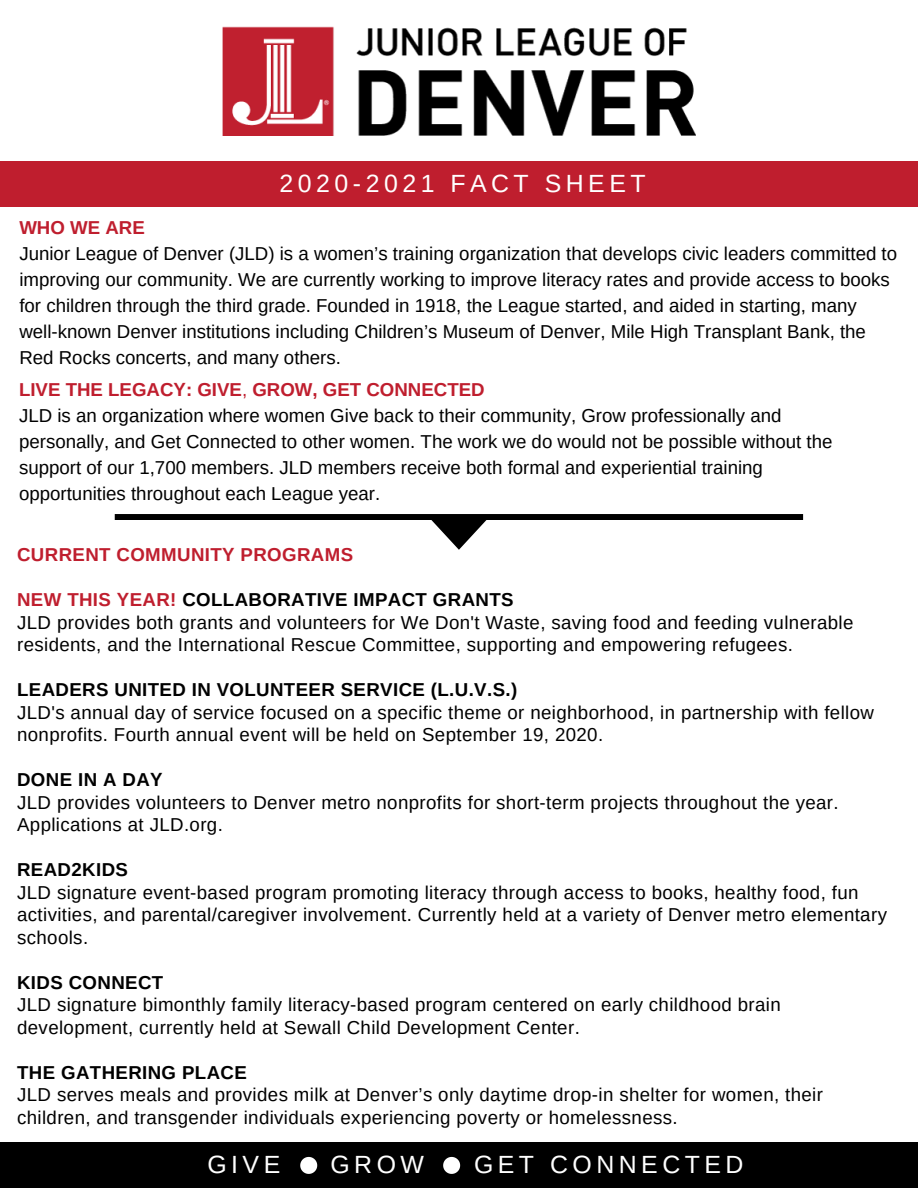
<style>
.page{position:relative;width:918px;height:1188px;background:#fff}
.page>*{position:absolute;margin:0;border:0;box-sizing:border-box;transform-origin:0 0}
.t1{font:24.9px "Arimo";letter-spacing:.18em;color:#fff}
.t2{font:18.75px/22.5px "Arimo";letter-spacing:.02em;color:#000}
.t3{font:18.75px/25.8px "Arimo";color:#000}
.t4{font:700 18.75px "Arimo";letter-spacing:.02em;color:#000}
.t5{font:700 18.75px "Arimo";letter-spacing:.02em;color:#bf1e2e}
.s1{font-weight:700;color:#bf1e2e}
.s2{color:#bf1e2e}
.s3{font-weight:700}
</style>
<div class="page">
<svg style="left:115px;top:514px;width:688px;height:36px"></svg>
<div style="left:0;top:161px;width:918px;height:45px;background:#bf1e2e"></div>
<div style="left:0;top:1143px;width:918px;height:45px;background:#000"></div>
<img style="left:223px;top:26px;width:472px;height:109px">
<svg style="left:300px;top:1157px;width:17px;height:17px"></svg>
<svg style="left:443px;top:1157px;width:17px;height:17px"></svg>
<h1 class="t1" style="left:280px;top:169px;width:367px">2020-2021 FACT SHEET</h1>
<p class="t5" style="left:19px;top:217px;width:127px">WHO WE ARE</p>
<p class="t3" style="left:19px;top:241px;width:879px">Junior League of Denver (JLD) is a women’s training organization that develops civic leaders committed to improving our community. We are currently working to improve literacy rates and provide access to books for children through the third grade. Founded in 1918, the League started, and aided in starting, many well-known Denver institutions including Children’s Museum of Denver, Mile High Transplant Bank, the Red Rocks concerts, and many others.</p>
<p class="t3" style="left:19px;top:377px;width:815px"><span class="s1">LIVE THE LEGACY: GIVE</span><span class="s2">,</span> <span class="s1">GROW, GET CONNECTED<br></span>JLD is an organization where women Give back to their community, Grow professionally and personally, and Get Connected to other women. The work we do would not be possible without the support of our 1,700 members. JLD members receive both formal and experiential training opportunities throughout each League year.</p>
<p class="t5" style="left:17px;top:544px;width:338px">CURRENT COMMUNITY PROGRAMS</p>
<p class="t2" style="left:17px;top:588px;width:838px"><span class="s1">NEW THIS YEAR!</span> <span class="s3">COLLABORATIVE IMPACT GRANTS<br></span>JLD provides both grants and volunteers for We Don't Waste, saving food and feeding vulnerable residents, and the International Rescue Committee, supporting and empowering refugees.</p>
<p class="t4" style="left:17px;top:679px;width:502px">LEADERS UNITED IN VOLUNTEER SERVICE (L.U.V.S.)</p>
<p class="t2" style="left:17px;top:701px;width:858px">JLD's annual day of service focused on a specific theme or neighborhood, in partnership with fellow nonprofits. Fourth annual event will be held on September 19, 2020.</p>
<p class="t4" style="left:17px;top:769px;width:147px">DONE IN A DAY</p>
<p class="t2" style="left:17px;top:791px;width:823px">JLD provides volunteers to Denver metro nonprofits for short-term projects throughout the year.<br>Applications at JLD.org.</p>
<p class="t4" style="left:17px;top:859px;width:112px">READ2KIDS</p>
<p class="t2" style="left:17px;top:881px;width:871px">JLD signature event-based program promoting literacy through access to books, healthy food, fun activities, and parental/caregiver involvement. Currently held at a variety of Denver metro elementary schools.</p>
<p class="t4" style="left:17px;top:972px;width:148px">KIDS CONNECT</p>
<p class="t2" style="left:17px;top:993px;width:765px">JLD signature bimonthly family literacy-based program centered on early childhood brain development, currently held at Sewall Child Development Center.</p>
<p class="t4" style="left:17px;top:1062px;width:231px">THE GATHERING PLACE</p>
<p class="t2" style="left:17px;top:1083px;width:807px">JLD serves meals and provides milk at Denver’s only daytime drop-in shelter for women, their children, and transgender individuals experiencing poverty or homelessness.</p>
<h1 class="t1" style="left:207px;top:1151px;width:74px">GIVE</h1>
<h1 class="t1" style="left:330px;top:1151px;width:95px">GROW</h1>
<h1 class="t1" style="left:474px;top:1151px;width:271px">GET CONNECTED</h1>
</div>
